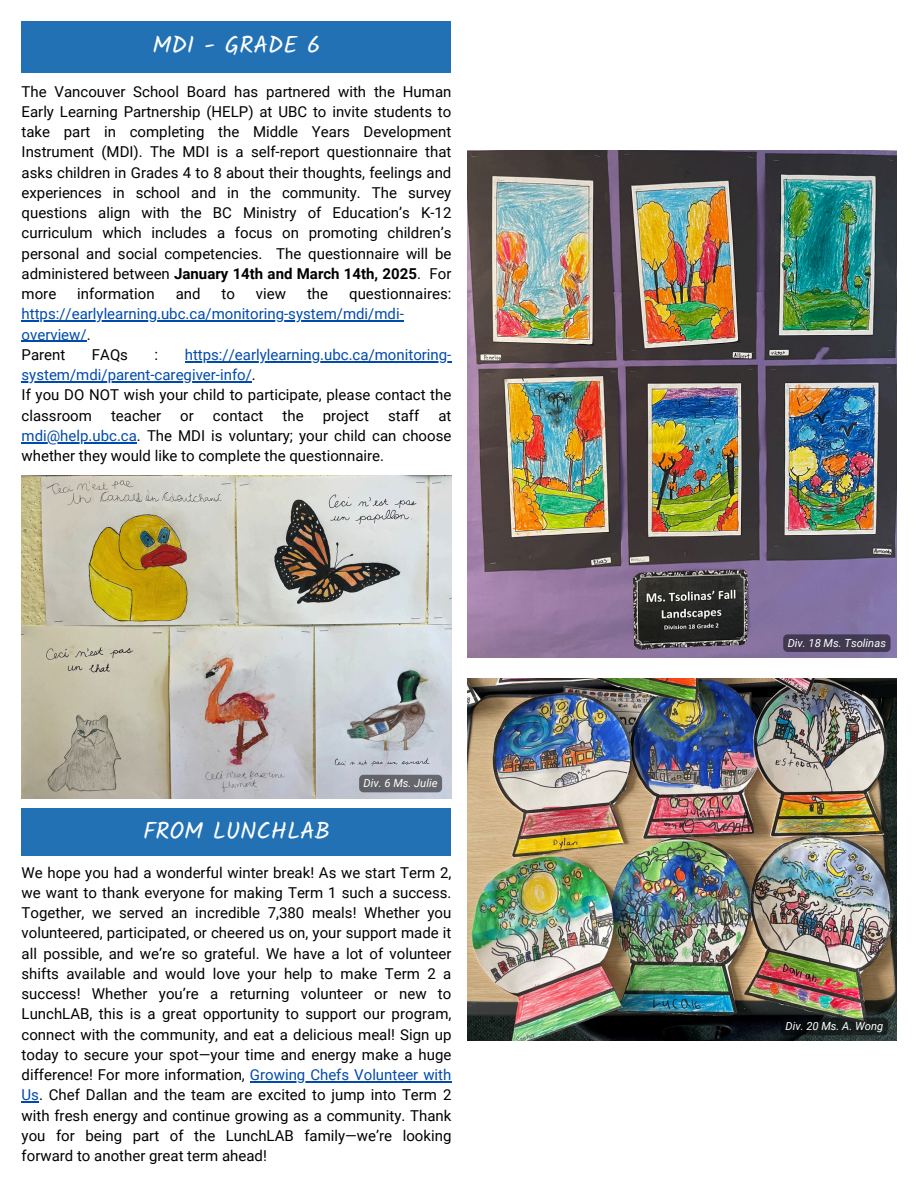
<style>
.page{position:relative;width:918px;height:1188px;background:#fff}
.page>*{position:absolute;margin:0;border:0;box-sizing:border-box;transform-origin:0 0}
.t1{font:24px "Kalam";color:#fff}
.t2{font:15px/20.2px "Roboto";color:#000;text-align:justify}
.t3{font:15px/20.2px "Roboto";color:#004aad}
.t4{font:italic 11.25px "Roboto";color:#fff}
.s1{font-weight:700}
.s2{color:#000}
.s3{color:#004aad}
</style>
<div class="page">
<div style="left:22px;top:22px;width:429px;height:51px;background:#2271b5"></div>
<hr style="left:22px;top:320px;width:382px;height:2px;background:#004aad">
<hr style="left:22px;top:341px;width:65px;height:1px;background:#004aad">
<hr style="left:185px;top:361px;width:266px;height:1px;background:#004aad">
<hr style="left:22px;top:381px;width:230px;height:1px;background:#004aad">
<hr style="left:22px;top:442px;width:115px;height:1px;background:#004aad">
<div style="left:22px;top:808px;width:429px;height:47px;background:#2271b5"></div>
<hr style="left:250px;top:1081px;width:201px;height:1px;background:#004aad">
<svg style="left:22px;top:1102px;width:17px;height:1px"></svg>
<img style="left:22px;top:476px;width:429px;height:323px">
<svg style="left:359px;top:775px;width:83px;height:17px"></svg>
<img style="left:467px;top:679px;width:430px;height:362px">
<svg style="left:781px;top:1018px;width:107px;height:17px;background:#131919"></svg>
<img style="left:467px;top:151px;width:430px;height:507px">
<svg style="left:783px;top:634px;width:108px;height:18px;background:#433b54"></svg>
<p class="t1" style="left:153px;top:30px;width:169px">MDI - GRADE 6</p>
<h1 class="t2" style="left:22px;top:81px;width:431px">The Vancouver School Board has partnered with the Human Early Learning Partnership (HELP) at UBC to invite students to take part in completing the Middle Years Development Instrument (MDI). The MDI is a self-report questionnaire that asks children in Grades 4 to 8 about their thoughts, feelings and experiences in school and in the community. The survey questions align with the BC Ministry of Education’s K-12 curriculum which includes a focus on promoting children’s personal and social competencies. The questionnaire will be administered between <span class="s1">January 14th and March 14th, 2025</span>. For more</h1>
<h1 class="t2" style="left:77px;top:284px;width:79px">information</h1>
<h1 class="t2" style="left:176px;top:284px;width:26px">and</h1>
<h1 class="t2" style="left:222px;top:284px;width:15px">to</h1>
<h1 class="t2" style="left:256px;top:284px;width:32px">view</h1>
<h1 class="t2" style="left:307px;top:284px;width:23px">the</h1>
<h1 class="t2" style="left:349px;top:284px;width:104px">questionnaires:</h1>
<h2 class="t3" style="left:22px;top:304px;width:384px">https://earlylearning.ubc.ca/monitoring-system/mdi/mdi&shy;overview/<span class="s2">.<br>Parent</span></h2>
<h2 class="t2" style="left:92px;top:345px;width:38px">FAQs</h2>
<h2 class="t2" style="left:155px;top:345px;width:5px">:</h2>
<p class="t3" style="left:185px;top:345px;width:268px">https://earlylearning.ubc.ca/monitoring-</p>
<p class="t2" style="left:22px;top:365px;width:431px;text-align:left"><span class="s3">system/mdi/parent-caregiver-info/</span>.<br>If you DO NOT wish your child to participate, please contact the classroom</p>
<p class="t2" style="left:111px;top:405px;width:52px">teacher</p>
<p class="t2" style="left:180px;top:405px;width:15px">or</p>
<p class="t2" style="left:213px;top:405px;width:52px">contact</p>
<p class="t2" style="left:283px;top:405px;width:23px">the</p>
<p class="t2" style="left:323px;top:405px;width:48px">project</p>
<p class="t2" style="left:388px;top:405px;width:33px">staff</p>
<p class="t2" style="left:438px;top:405px;width:15px">at</p>
<p class="t2" style="left:22px;top:426px;width:431px"><span class="s3">mdi@help.ubc.ca</span>. The MDI is voluntary; your child can choose whether they would like to complete the questionnaire.</p>
<p class="t4" style="left:364px;top:777px;width:75px">Div. 6 Ms. Julie</p>
<h1 class="t1" style="left:143px;top:817px;width:188px">FROM LUNCHLAB</h1>
<h2 class="t2" style="left:22px;top:862px;width:431px">We hope you had a wonderful winter break! As we start Term 2, we want to thank everyone for making Term 1 such a success.<br>Together, we served an incredible 7,380 meals! Whether you volunteered, participated, or cheered us on, your support made it all possible, and we’re so grateful. We have a lot of volunteer shifts available and would love your help to make Term 2 a success! Whether you’re a returning volunteer or new to LunchLAB, this is a great opportunity to support our program, connect with the community, and eat a delicious meal! Sign up today to secure your spot—your time and energy make a huge difference! For more information, <span class="s3">Growing Chefs Volunteer with</span></h2>
<p class="t2" style="left:22px;top:1085px;width:431px"><span class="s3">Us</span>. Chef Dallan and the team are excited to jump into Term 2 with fresh energy and continue growing as a community. Thank you for being part of the LunchLAB family—we’re looking forward to another great term ahead!</p>
<p class="t4" style="left:788px;top:636px;width:100px">Div. 18 Ms. Tsolinas</p>
<p class="t4" style="left:786px;top:1020px;width:99px">Div. 20 Ms. A. Wong</p>
</div>
